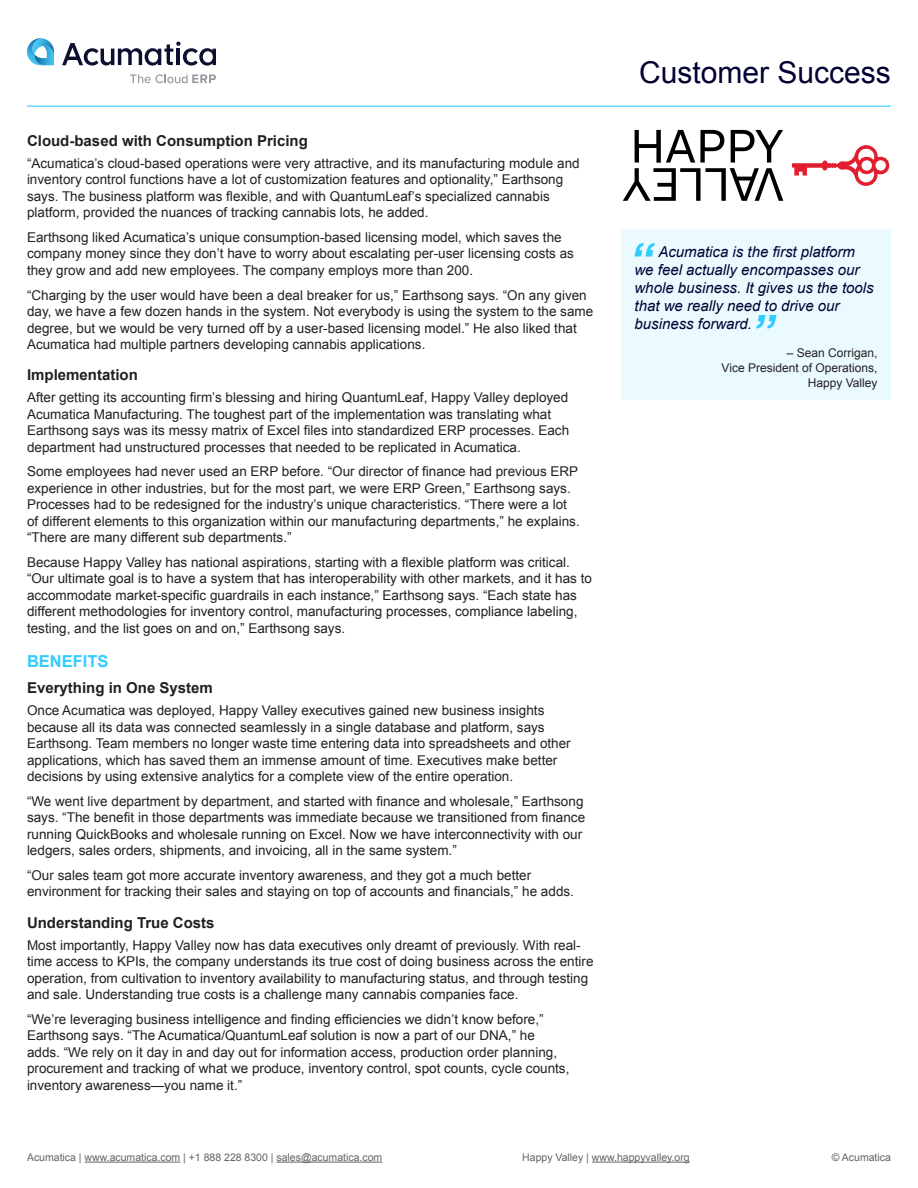
<style>
.page{position:relative;width:918px;height:1188px;background:#fff}
.page>*{position:absolute;margin:0;border:0;box-sizing:border-box;transform-origin:0 0}
.t1{font:30px "Arial";color:#003}
.Subhead{font:700 16.5px "Arial";color:#3cf}
.t2{font:italic 15px/18px "Arial";color:#003}
.Sub_Subhead{font:700 15px "Arial";color:#231f20}
.Body_Copy{font:13.5px/16.5px "Arial";color:#231f20}
.Quote_Author{font:12px/15px "Arial";color:#231f20;text-align:right}
.t3{font:10.5px "Arial";color:#636366}
</style>
<div class="page">
<hr style="left:27px;top:106px;width:864px;height:1px;background:#3cf">
<svg style="left:62px;top:42px;width:154px;height:24px"></svg>
<svg style="left:27px;top:38px;width:27px;height:27px"></svg>
<svg style="left:130px;top:74px;width:86px;height:9px"></svg>
<hr style="left:85px;top:1162px;width:95px;height:1px;background:#636366">
<hr style="left:277px;top:1162px;width:105px;height:1px;background:#636366">
<svg style="left:792px;top:145px;width:97px;height:41px"></svg>
<svg style="left:623px;top:130px;width:160px;height:71px"></svg>
<hr style="left:592px;top:1162px;width:98px;height:1px;background:#636366">
<div style="left:621px;top:230px;width:270px;height:170px;background:#ebfaff"></div>
<svg style="left:634px;top:243px;width:21px;height:14px"></svg>
<svg style="left:756px;top:315px;width:21px;height:14px"></svg>
<p class="Sub_Subhead" style="left:27px;top:131px;width:282px">Cloud-based with Consumption Pricing</p>
<p class="Body_Copy" style="left:27px;top:155px;width:554px">“Acumatica’s cloud-based operations were very attractive, and its manufacturing module and inventory control functions have a lot of customization features and optionality,” Earthsong says. The business platform was flexible, and with QuantumLeaf’s specialized cannabis platform, provided the nuances of tracking cannabis lots, he added.</p>
<p class="Body_Copy" style="left:27px;top:229px;width:548px">Earthsong liked Acumatica’s unique consumption-based licensing model, which saves the company money since they don’t have to worry about escalating per-user licensing costs as they grow and add new employees. The company employs more than 200.</p>
<p class="Body_Copy" style="left:27px;top:287px;width:568px">“Charging by the user would have been a deal breaker for us,” Earthsong says. “On any given day, we have a few dozen hands in the system. Not everybody is using the system to the same degree, but we would be very turned off by a user-based licensing model.” He also liked that Acumatica had multiple partners developing cannabis applications.</p>
<p class="Sub_Subhead" style="left:27px;top:365px;width:112px">Implementation</p>
<p class="Body_Copy" style="left:27px;top:389px;width:544px">After getting its accounting firm’s blessing and hiring QuantumLeaf, Happy Valley deployed Acumatica Manufacturing. The toughest part of the implementation was translating what Earthsong says was its messy matrix of Excel files into standardized ERP processes. Each department had unstructured processes that needed to be replicated in Acumatica.</p>
<p class="Body_Copy" style="left:27px;top:464px;width:554px">Some employees had never used an ERP before. “Our director of finance had previous ERP experience in other industries, but for the most part, we were ERP Green,” Earthsong says.<br>Processes had to be redesigned for the industry’s unique characteristics. “There were a lot of different elements to this organization within our manufacturing departments,” he explains. “There are many different sub departments.”</p>
<p class="Body_Copy" style="left:27px;top:554px;width:566px">Because Happy Valley has national aspirations, starting with a flexible platform was critical. “Our ultimate goal is to have a system that has interoperability with other markets, and it has to accommodate market-specific guardrails in each instance,” Earthsong says. “Each state has different methodologies for inventory control, manufacturing processes, compliance labeling, testing, and the list goes on and on,” Earthsong says.</p>
<p class="Subhead" style="left:27px;top:651px;width:83px">BENEFITS</p>
<p class="Sub_Subhead" style="left:27px;top:678px;width:187px">Everything in One System</p>
<p class="Body_Copy" style="left:27px;top:702px;width:545px">Once Acumatica was deployed, Happy Valley executives gained new business insights because all its data was connected seamlessly in a single database and platform, says Earthsong. Team members no longer waste time entering data into spreadsheets and other applications, which has saved them an immense amount of time. Executives make better decisions by using extensive analytics for a complete view of the entire operation.</p>
<p class="Body_Copy" style="left:27px;top:793px;width:560px">“We went live department by department, and started with finance and wholesale,” Earthsong says. “The benefit in those departments was immediate because we transitioned from finance running QuickBooks and wholesale running on Excel. Now we have interconnectivity with our ledgers, sales orders, shipments, and invoicing, all in the same system.”</p>
<p class="Body_Copy" style="left:27px;top:867px;width:549px">“Our sales team got more accurate inventory awareness, and they got a much better environment for tracking their sales and staying on top of accounts and financials,” he adds.</p>
<p class="Sub_Subhead" style="left:27px;top:913px;width:189px">Understanding True Costs</p>
<p class="Body_Copy" style="left:27px;top:937px;width:568px">Most importantly, Happy Valley now has data executives only dreamt of previously. With real&shy;time access to KPIs, the company understands its true cost of doing business across the entire operation, from cultivation to inventory availability to manufacturing status, and through testing and sale. Understanding true costs is a challenge many cannabis companies face.</p>
<p class="Body_Copy" style="left:27px;top:1011px;width:544px">“We’re leveraging business intelligence and finding efficiencies we didn’t know before,” Earthsong says. “The Acumatica/QuantumLeaf solution is now a part of our DNA,” he adds. “We rely on it day in and day out for information access, production order planning, procurement and tracking of what we produce, inventory control, spot counts, cycle counts, inventory awareness—you name it.”</p>
<h1 class="t1" style="left:639px;top:53px;width:253px">Customer Success</h1>
<p class="t2" style="left:634px;top:242px;width:241px;text-indent:24px">Acumatica is the first platform we feel actually encompasses our whole business. It gives us the tools that we really need to drive our business forward.</p>
<p class="Quote_Author" style="left:722px;top:345px;width:157px">– Sean Corrigan,<br>Vice President of Operations,<br>Happy Valley</p>
<p class="t3" style="left:27px;top:1150px;width:357px">Acumatica | www.acumatica.com | +1 888 228 8300 | sales@acumatica.com</p>
<p class="t3" style="left:832px;top:1150px;width:61px">© Acumatica</p>
<p class="t3" style="left:522px;top:1150px;width:169px">Happy Valley | www.happyvalley.org</p>
</div>
